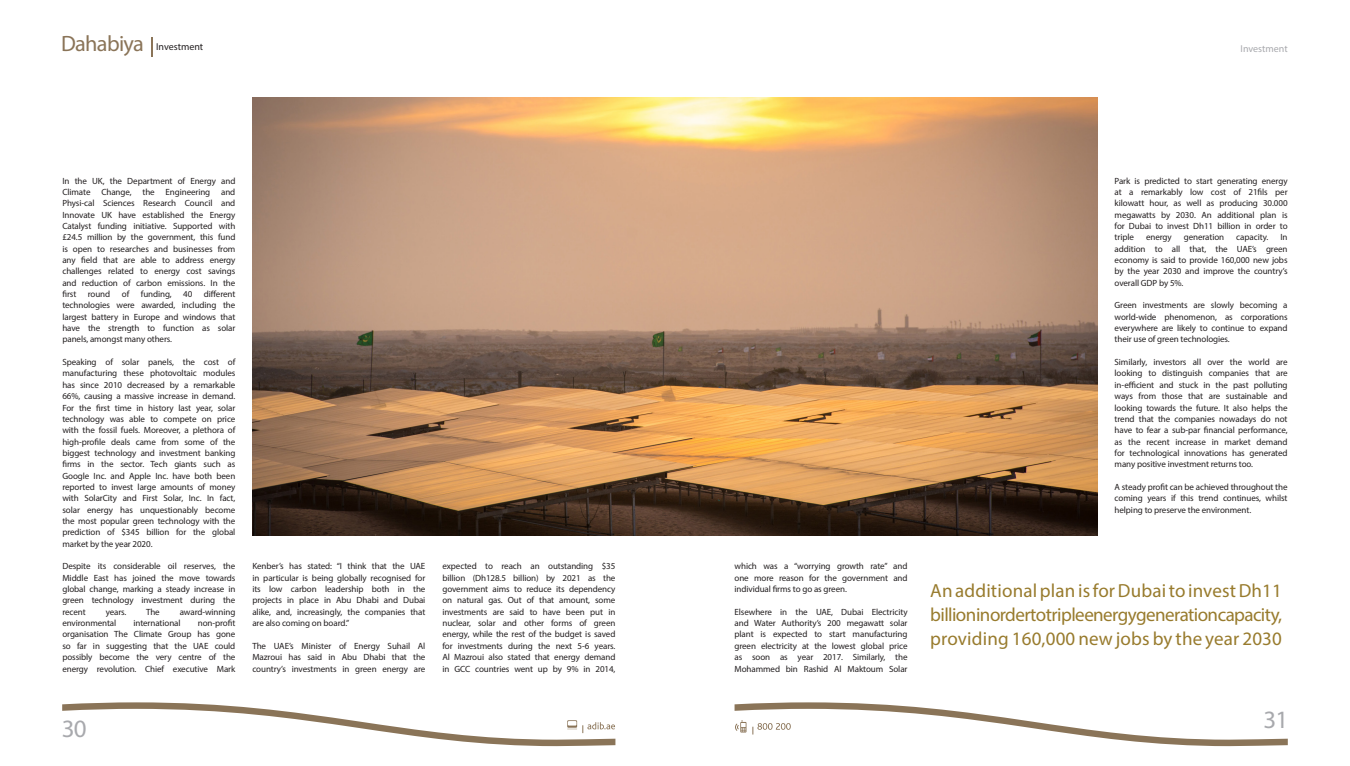
<style>
.page{position:relative;width:1350px;height:766px;background:#fff}
.page>*{position:absolute;margin:0;border:0;box-sizing:border-box;transform-origin:0 0}
.t1{font:25px "Myriad Pro";color:#a8a9ad}
.t2{font:22.2px "Myriad Pro";letter-spacing:-.03em;color:#8a7458}
.body{font:19px/24px "Myriad Pro";letter-spacing:.01em;color:#987b2d;text-align:justify}
.t3{font:10px "Myriad Pro";color:#231f20}
.t4{font:10px "Myriad Pro";color:#a8a9ad}
.body-2{font:9px/11.3px "Myriad Pro";letter-spacing:-.01em;color:#231f20;text-align:justify}
</style>
<div class="page">
<svg style="left:62px;top:702px;width:553px;height:44px"></svg>
<svg style="left:734px;top:702px;width:553px;height:44px"></svg>
<svg style="left:151px;top:37px;width:1px;height:19px"></svg>
<img style="left:252px;top:98px;width:845px;height:437px">
<p class="t2" style="left:61px;top:30px;width:84px">Dahabiya</p>
<p class="t3" style="left:156px;top:41px;width:49px">Investment</p>
<p class="t4" style="left:1240px;top:42px;width:49px">Investment</p>
<p class="body-2" style="left:62px;top:175px;width:174px">In the UK, the Department of Energy and Climate Change, the Engineering and Physi-cal Sciences Research Council and Innovate UK have established the Energy Catalyst funding initiative. Supported with £24.5 million by the government, this fund is open to researches and businesses from any field that are able to address energy challenges related to energy cost savings and reduction of carbon emissions. In the first</p>
<p class="body-2" style="left:62px;top:288px;width:174px;text-indent:141px">different technologies were awarded, including the largest battery in Europe and windows that have the strength to function as solar panels, amongst many others.</p>
<p class="body-2" style="left:62px;top:356px;width:174px">Speaking of solar panels, the cost of manufacturing these photovoltaic modules has since 2010 decreased by a remarkable 66%, causing a massive increase in demand.<br>For the first time in history last year, solar technology was able to compete on price with the fossil fuels. Moreover, a plethora of high-profile deals came from some of the biggest technology and investment banking firms in the sector. Tech giants such as Google Inc. and Apple Inc. have both been reported to invest large amounts of money with SolarCity and First Solar, Inc. In fact, solar energy has unquestionably become the most popular green technology with the prediction of $345 billion for the global market by the year 2020.</p>
<p class="body-2" style="left:62px;top:560px;width:174px">Despite its considerable oil reserves, the Middle East has joined the move towards global change, marking a steady increase in green technology investment during the recent</p>
<p class="body-2" style="left:88px;top:288px;width:24px">round</p>
<p class="body-2" style="left:122px;top:288px;width:9px">of</p>
<p class="body-2" style="left:141px;top:288px;width:32px">funding,</p>
<p class="body-2" style="left:183px;top:288px;width:11px">40</p>
<p class="body-2" style="left:106px;top:605px;width:22px">years.</p>
<p class="body-2" style="left:146px;top:605px;width:15px">The</p>
<p class="body-2" style="left:180px;top:605px;width:57px">award-winning</p>
<p class="body-2" style="left:62px;top:617px;width:55px">environmental</p>
<p class="body-2" style="left:133px;top:617px;width:49px">international</p>
<p class="body-2" style="left:62px;top:617px;width:174px;text-indent:135px">non-profit organisation The Climate Group has gone so far in suggesting that the UAE could possibly become the very centre of the energy revolution. Chief executive Mark</p>
<p class="body-2" style="left:252px;top:560px;width:174px">Kenber’s has stated: “I think that the UAE in particular is being globally recognised for its low carbon leadership both in the projects in place in Abu Dhabi and Dubai alike, and, increasingly, the companies that are also coming on board.”</p>
<p class="body-2" style="left:252px;top:639px;width:174px">The UAE’s Minister of Energy Suhail Al Mazroui has said in Abu Dhabi that the country’s investments in green energy are</p>
<p class="body-2" style="left:442px;top:560px;width:174px">expected to reach an outstanding $35 billion (Dh128.5 billion) by 2021 as the government aims to reduce its dependency on natural gas. Out of that amount, some investments are said to have been put in nuclear, solar and other forms of green energy, while the rest of the budget is saved for investments during the next 5-6 years.<br>Al Mazroui also stated that energy demand in GCC countries went up by 9% in 2014,</p>
<p class="t1" style="left:62px;top:712px;width:26px">30</p>
<p class="body-2" style="left:734px;top:560px;width:174px">which was a “worrying growth rate” and one more reason for the government and individual firms to go as green.</p>
<p class="body-2" style="left:734px;top:605px;width:174px">Elsewhere in the UAE, Dubai Electricity and Water Authority’s 200 megawatt solar plant is expected to start manufacturing green electricity at the lowest global price as soon as year 2017. Similarly, the Mohammed bin Rashid Al Maktoum Solar</p>
<p class="body-2" style="left:1114px;top:175px;width:174px">Park is predicted to start generating energy at a remarkably low cost of 21fils per kilowatt hour, as well as producing 30.000 megawatts by 2030. An additional plan is for Dubai to invest Dh11 billion in order to triple</p>
<p class="body-2" style="left:1145px;top:231px;width:27px">energy</p>
<p class="body-2" style="left:1183px;top:231px;width:42px">generation</p>
<p class="body-2" style="left:1236px;top:231px;width:34px">capacity.</p>
<p class="body-2" style="left:1114px;top:231px;width:174px;text-indent:166px">In addition to all that, the UAE’s green economy is said to provide 160,000 new jobs by the year 2030 and improve the country’s overall GDP by 5%.</p>
<p class="body-2" style="left:1114px;top:299px;width:174px">Green investments are slowly becoming a world-wide phenomenon, as corporations everywhere are likely to continue to expand their use of green technologies.</p>
<p class="body-2" style="left:1114px;top:356px;width:174px">Similarly, investors all over the world are looking to distinguish companies that are in-efficient and stuck in the past polluting ways from those that are sustainable and looking towards the future. It also helps the trend that the companies nowadays do not have to fear a sub-par financial performance, as the recent increase in market demand for technological innovations has generated many positive investment returns too.</p>
<p class="body-2" style="left:1114px;top:481px;width:174px">A steady profit can be achieved throughout the coming years if this trend continues, whilst helping to preserve the environment.</p>
<p class="body" style="left:930px;top:578px;width:353px">An additional plan is for Dubai to invest Dh11 billion in order to triple energy generation capacity, providing 160,000 new jobs by the year 2030</p>
<p class="t1" style="left:1263px;top:703px;width:26px">31</p>
</div>
